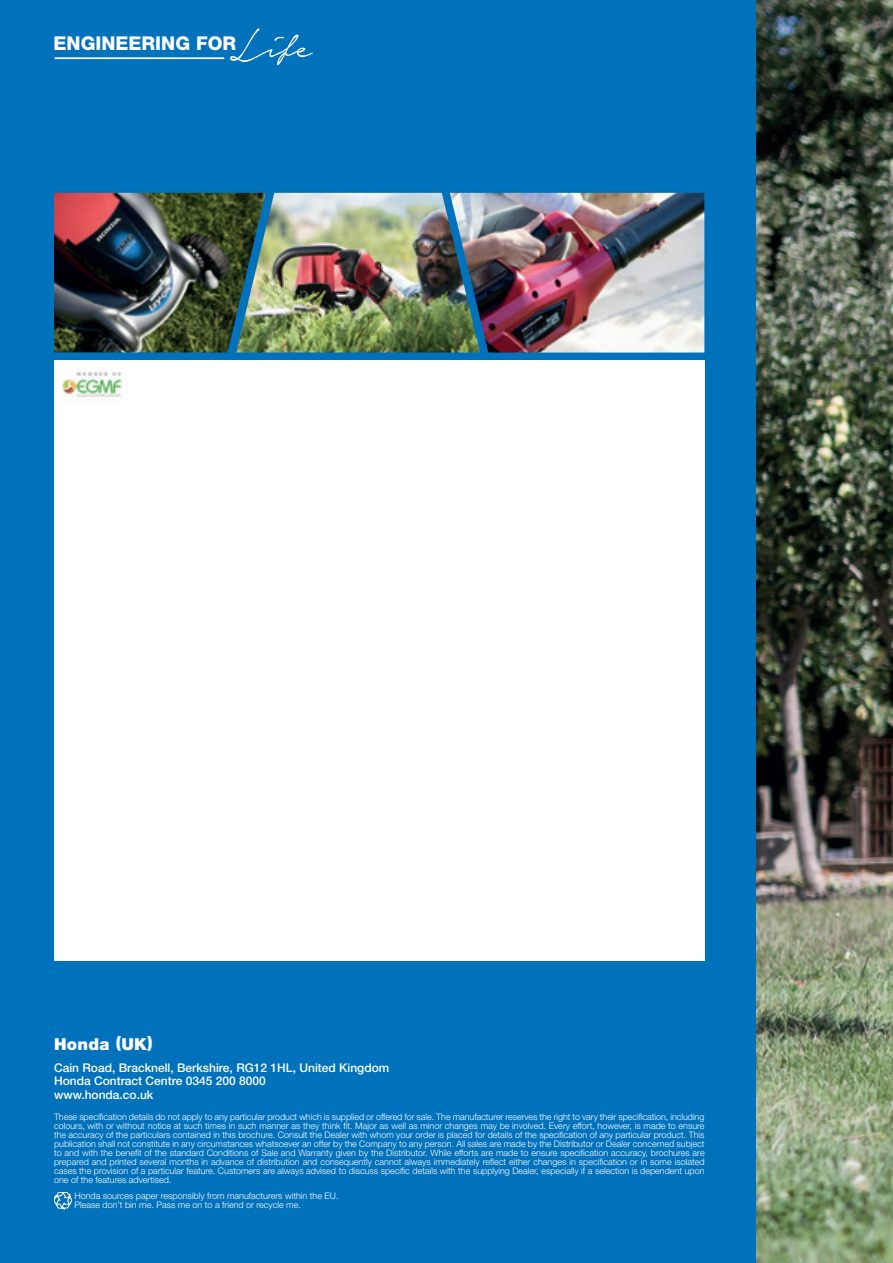
<style>
.page{position:relative;width:893px;height:1263px;background:#fff}
.page>*{position:absolute;margin:0;border:0;box-sizing:border-box;transform-origin:0 0}
.t1{font:51.9px "Notera";color:#fff}
.t2{font:800 19.05px "Helvetica Neue LT Std";color:#fff}
.t3{font:900 16.5px "Helvetica Neue LT Std";letter-spacing:.02em;color:#fff}
.t4{font:500 12px/13.5px "Helvetica Neue LT Std";color:#fff}
.t5{font:300 9px/9px "Helvetica Neue LT Std";color:#fff;text-align:justify}
</style>
<div class="page">
<div style="left:0;top:0;width:757px;height:1263px;background:#0072bc"></div>
<hr style="left:55px;top:57px;width:169px;height:2px;background:#fff">
<img style="left:757px;top:0;width:136px;height:1263px">
<img style="left:54px;top:193px;width:182px;height:160px">
<img style="left:480px;top:193px;width:224px;height:160px">
<img style="left:236px;top:193px;width:244px;height:160px">
<div style="left:54px;top:361px;width:651px;height:600px;background:#fff"></div>
<svg style="left:54px;top:1192px;width:18px;height:17px"></svg>
<img style="left:62px;top:371px;width:60px;height:31px">
<h1 class="t1" style="left:230px;top:20px;width:83px">Life</h1>
<h2 class="t2" style="left:54px;top:32px;width:184px">ENGINEERING FOR</h2>
<h3 class="t3" style="left:54px;top:1034px;width:100px">Honda (UK)</h3>
<h3 class="t4" style="left:54px;top:1061px;width:337px">Cain Road, Bracknell, Berkshire, RG12 1HL, United Kingdom<br>Honda Contract Centre 0345 200 8000<br>www.honda.co.uk</h3>
<p class="t5" style="left:54px;top:1112px;width:652px">These specification details do not apply to any particular product which is supplied or offered for sale. The manufacturer reserves the right to vary their specification, including colours, with or without notice at such times in such manner as they think fit. Major as well as minor changes may be involved. Every effort, however, is made to ensure the accuracy of the particulars contained in this brochure. Consult the Dealer with whom your order is placed for details of the specification of any particular product. This publication shall not constitute in any circumstances whatsoever an offer by the Company to any person. All sales are made by the Distributor or Dealer concerned subject to and with the benefit of the standard Conditions of Sale and Warranty given by the Distributor. While efforts are made to ensure specification accuracy, brochures are prepared and printed several months in advance of distribution and consequently cannot always immediately reflect either changes in specification or in some isolated cases the provision of a particular feature. Customers are always advised to discuss specific details with the supplying Dealer, especially if a selection is dependent upon one of the features advertised.</p>
<p class="t5" style="left:74px;top:1191px;width:266px">Honda sources paper responsibly from manufacturers within the EU.<br>Please don’t bin me. Pass me on to a friend or recycle me.</p>
</div>
